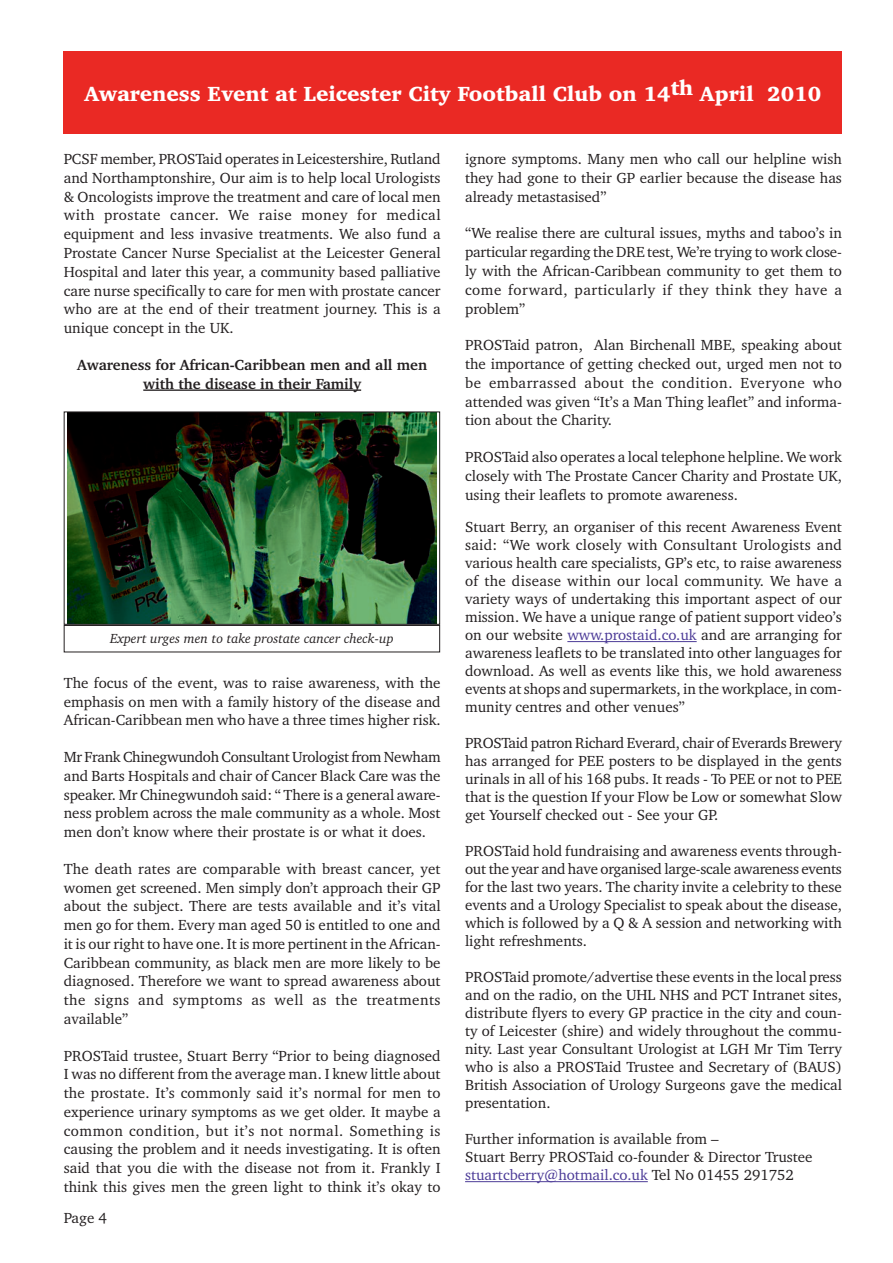
<style>
.page{position:relative;width:893px;height:1263px;background:#fff}
.page>*{position:absolute;margin:0;border:0;box-sizing:border-box;transform-origin:0 0}
.t1{font:900 21px "Charter IT Cby BT";color:#fff}
.t2{font:15px/18.8px "Charter IT Cby BT";color:#231f20;text-align:justify}
.t3{font:700 15px/18.8px "Charter IT Cby BT";color:#231f20;text-align:center}
.t4{font:italic 13.5px "Charter IT Cby BT";color:#231f20}
.s1{color:#4d3c98}
</style>
<div class="page">
<div style="left:64px;top:51px;width:778px;height:83px;background:#ea2924"></div>
<hr style="left:567px;top:641px;width:130px;height:1px;background:#4d3c98">
<hr style="left:465px;top:1181px;width:183px;height:1px;background:#4d3c98">
<hr style="left:143px;top:389px;width:218px;height:2px;background:#231f20">
<img style="left:67px;top:414px;width:370px;height:209px">
<div style="left:64px;top:412px;width:376px;height:213px;border:1px solid #231f20"></div>
<div style="left:64px;top:625px;width:376px;height:27px;border:1px solid #231f20"></div>
<h1 class="t1" style="left:84px;top:81px;width:738px">Awareness Event at Leicester City Football Club on 14th April 2010</h1>
<p class="t2" style="left:64px;top:149px;width:378px">PCSF member, PROSTaid operates in Leicestershire, Rutland and Northamptonshire, Our aim is to help local Urologists &amp; Oncologists improve the treatment and care of local men with prostate cancer. We raise money for medical equipment and less invasive treatments. We also fund a Prostate Cancer Nurse Specialist at the Leicester General Hospital and later this year, a community based palliative care nurse specifically to care for men with prostate cancer who are at the end of their treatment journey. This is a unique concept in the UK.</p>
<p class="t3" style="left:77px;top:355px;width:351px">Awareness for African-Caribbean men and all men with the disease in their Family</p>
<p class="t4" style="left:110px;top:629px;width:285px">Expert urges men to take prostate cancer check-up</p>
<p class="t2" style="left:64px;top:673px;width:378px">The focus of the event, was to raise awareness, with the emphasis on men with a family history of the disease and African-Caribbean men who have a three times higher risk.</p>
<p class="t2" style="left:64px;top:747px;width:378px">Mr Frank Chinegwundoh Consultant Urologist from Newham and Barts Hospitals and chair of Cancer Black Care was the speaker. Mr Chinegwundoh said: “ There is a general aware&shy;ness problem across the male community as a whole. Most men don’t know where their prostate is or what it does.</p>
<p class="t2" style="left:64px;top:859px;width:378px">The death rates are comparable with breast cancer, yet women get screened. Men simply don’t approach their GP about the subject. There are tests available and it’s vital men go for them. Every man aged 50 is entitled to one and it is our right to have one. It is more pertinent in the African-Caribbean community, as black men are more likely to be diagnosed. Therefore we want to spread awareness about the signs and symptoms as well as the treatments available”</p>
<p class="t2" style="left:64px;top:1046px;width:378px">PROSTaid trustee, Stuart Berry “Prior to being diagnosed I was no different from the average man. I knew little about the prostate. It’s commonly said it’s normal for men to experience urinary symptoms as we get older. It maybe a common condition, but it’s not normal. Something is causing the problem and it needs investigating. It is often said that you die with the disease not from it. Frankly I think this gives men the green light to think it’s okay to</p>
<p class="t2" style="left:64px;top:1208px;width:45px">Page 4</p>
<p class="t2" style="left:465px;top:149px;width:378px">ignore symptoms. Many men who call our helpline wish they had gone to their GP earlier because the disease has already metastasised”</p>
<p class="t2" style="left:465px;top:224px;width:378px">“We realise there are cultural issues, myths and taboo’s in particular regarding the DRE test, We’re trying to work close&shy;ly with the African-Caribbean community to get them to come forward, particularly if they think they have a problem”</p>
<p class="t2" style="left:465px;top:335px;width:378px">PROSTaid patron, Alan Birchenall MBE, speaking about the importance of getting checked out, urged men not to be embarrassed about the condition. Everyone who attended was given “It’s a Man Thing leaflet” and informa&shy;tion about the Charity.</p>
<p class="t2" style="left:465px;top:447px;width:378px">PROSTaid also operates a local telephone helpline. We work closely with The Prostate Cancer Charity and Prostate UK, using their leaflets to promote awareness.</p>
<p class="t2" style="left:465px;top:517px;width:378px;line-height:18px">Stuart Berry, an organiser of this recent Awareness Event said: “We work closely with Consultant Urologists and various health care specialists, GP’s etc, to raise awareness of the disease within our local community. We have a variety ways of undertaking this important aspect of our mission. We have a unique range of patient support video’s on our website <span class="s1">www.prostaid.co.uk</span> and are arranging for awareness leaflets to be translated into other languages for download. As well as events like this, we hold awareness events at shops and supermarkets, in the workplace, in com&shy;munity centres and other venues”</p>
<p class="t2" style="left:465px;top:733px;width:378px;line-height:18px">PROSTaid patron Richard Everard, chair of Everards Brewery has arranged for PEE posters to be displayed in the gents urinals in all of his 168 pubs. It reads - To PEE or not to PEE that is the question If your Flow be Low or somewhat Slow get Yourself checked out - See your GP.</p>
<p class="t2" style="left:465px;top:841px;width:378px;line-height:18px">PROSTaid hold fundraising and awareness events through&shy;out the year and have organised large-scale awareness events for the last two years. The charity invite a celebrity to these events and a Urology Specialist to speak about the disease, which is followed by a Q &amp; A session and networking with light refreshments.</p>
<p class="t2" style="left:465px;top:967px;width:378px;line-height:18px">PROSTaid promote/advertise these events in the local press and on the radio, on the UHL NHS and PCT Intranet sites, distribute flyers to every GP practice in the city and coun&shy;ty of Leicester (shire) and widely throughout the commu&shy;nity. Last year Consultant Urologist at LGH Mr Tim Terry who is also a PROSTaid Trustee and Secretary of (BAUS)<br>British Association of Urology Surgeons gave the medical presentation.</p>
<p class="t2" style="left:465px;top:1129px;width:349px;line-height:18px;text-align:left">Further information is available from –<br>Stuart Berry PROSTaid co-founder &amp; Director Trustee <span class="s1">stuartcberry@hotmail.co.uk</span> Tel No 01455 291752</p>
</div>
